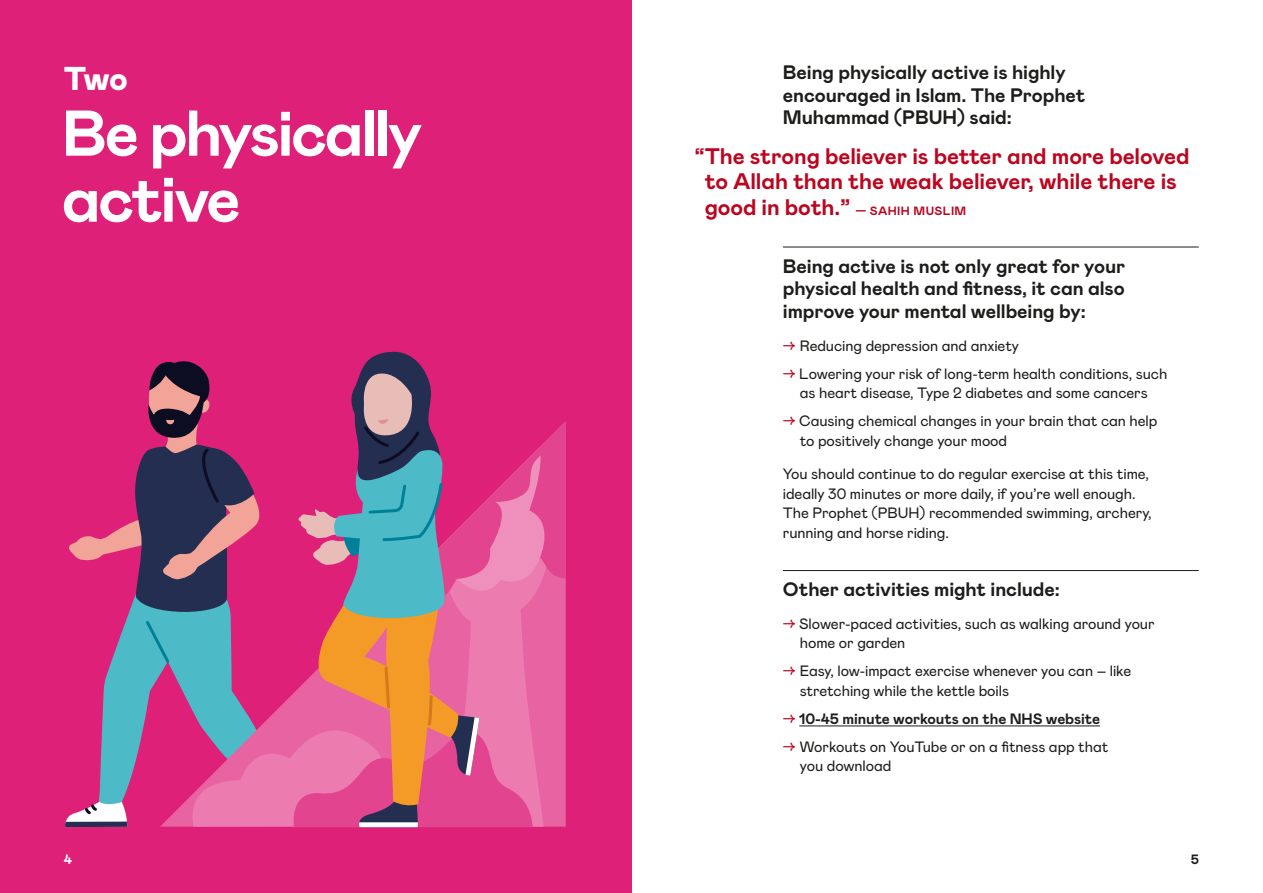
<style>
.page{position:relative;width:1263px;height:893px;background:#fff}
.page>*{position:absolute;margin:0;border:0;box-sizing:border-box;transform-origin:0 0}
.t1{font:700 64.5px/66px "Mabry Pro";letter-spacing:-.04em;color:#fff}
.t2{font:900 33px "Mabry Pro";color:#fff}
.t3{font:700 22.5px/25.5px "Mabry Pro";letter-spacing:-.005em;color:#bc051f}
.t4{font:700 19.5px/22.5px "Mabry Pro";letter-spacing:-.005em;color:#1d1d1b;text-align:justify}
.t5{font:15px/19.5px "Mabry Pro";letter-spacing:-.005em;color:#1d1d1b}
.t6{font:700 15px "Mabry Pro";letter-spacing:-.005em;color:#1d1d1b}
.t7{font:700 13.5px "Mabry Pro";color:#fff}
.t8{font:700 13.5px "Mabry Pro";color:#1d1d1b}
.s1{font-size:12px}
.s2{color:#bc051f}
.s3{font-weight:400;color:#bc051f}
</style>
<div class="page">
<div style="left:0;top:0;width:631px;height:893px;background:#de2079"></div>
<svg style="left:65px;top:351px;width:501px;height:477px"></svg>
<hr style="left:799px;top:725px;width:301px;height:1px;background:#1d1d1b">
<hr style="left:783px;top:570px;width:416px;height:1px;background:#1d1d1b">
<hr style="left:783px;top:247px;width:416px;height:1px;background:#1d1d1b">
<h2 class="t2" style="left:64px;top:55px;width:66px">Two</h2>
<h1 class="t1" style="left:62px;top:98px;width:362px">Be physically active</h1>
<h3 class="t4" style="left:783px;top:61px;width:304px;text-align:left">Being physically active is highly encouraged in Islam. The Prophet<br>Muhammad (PBUH) said:</h3>
<h3 class="t3" style="left:705px;top:142px;width:486px;text-indent:-10px">“The strong believer is better and more beloved to Allah than the weak believer, while there is good in both.” <span class="s1">— SAHIH MUSLIM</span></h3>
<h3 class="t4" style="left:783px;top:254px;width:344px">Being active is not only great for your physical health and fitness, it can also improve your mental wellbeing by:</h3>
<p class="t5" style="left:783px;top:335px;width:238px"><span class="s2">→</span> Reducing depression and anxiety</p>
<p class="t5" style="left:783px;top:363px;width:386px;text-align:center"><span class="s2">→</span> Lowering your risk of long-term health conditions, such as heart disease, Type 2 diabetes and some cancers</p>
<p class="t5" style="left:800px;top:411px;width:359px;text-indent:-17px"><span class="s2">→</span> Causing chemical changes in your brain that can help to positively change your mood</p>
<p class="t5" style="left:783px;top:463px;width:370px">You should continue to do regular exercise at this time, ideally 30 minutes or more daily, if you’re well enough.<br>The Prophet (PBUH) recommended swimming, archery, running and horse riding.</p>
<h3 class="t4" style="left:783px;top:578px;width:278px">Other activities might include:</h3>
<p class="t5" style="left:800px;top:613px;width:356px;text-indent:-17px"><span class="s2">→</span> Slower-paced activities, such as walking around your home or garden</p>
<p class="t5" style="left:800px;top:660px;width:333px;text-indent:-17px"><span class="s2">→</span> Easy, low-impact exercise whenever you can – like stretching while the kettle boils</p>
<p class="t6" style="left:783px;top:708px;width:319px"><span class="s3">→</span> 10-45 minute workouts on the NHS website</p>
<p class="t5" style="left:800px;top:736px;width:310px;text-indent:-17px"><span class="s2">→</span> Workouts on YouTube or on a fitness app that you download</p>
<p class="t7" style="left:64px;top:850px;width:10px">4</p>
<p class="t8" style="left:1191px;top:850px;width:10px">5</p>
</div>
